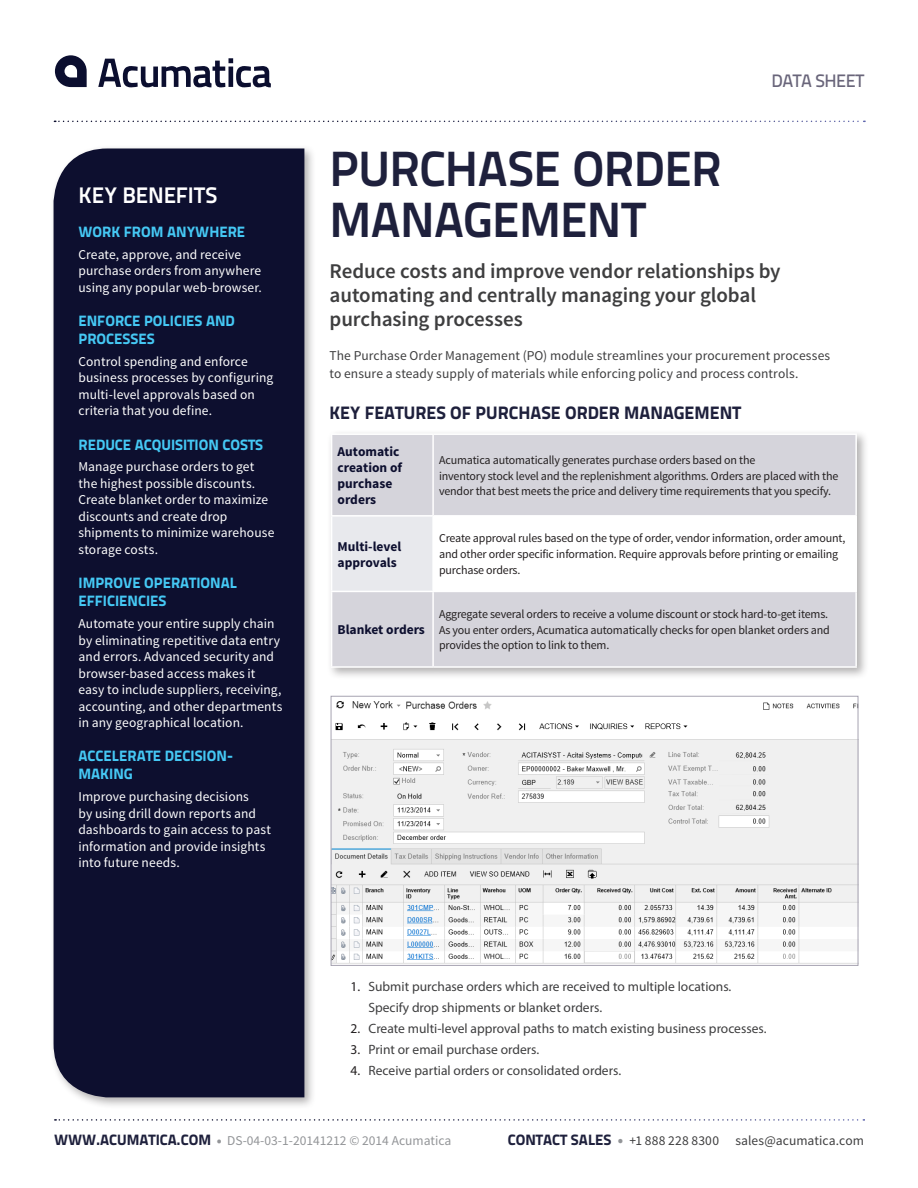
<style>
.page{position:relative;width:918px;height:1188px;background:#fff}
.page>*{position:absolute;margin:0;border:0;box-sizing:border-box;transform-origin:0 0}
.Body_Copy{font:49.5px/51px "Titillium Text 25 L 800 wt";letter-spacing:-.015em;color:#1e203c}
.Sidebar_Header{font:22.5px "Titillium Text 25 L 800 wt";letter-spacing:-.01em;color:#fff}
.Purple_Intro_Text{font:600 21px/24px "Source Sans Pro";letter-spacing:-.005em;color:#3e3e3f}
.Purple_Subhead{font:18px "Titillium Text 25 L 999 wt";color:#1e203c}
.t1{font:18px "Titillium Text 25 L 600 wt";letter-spacing:-.025em;color:#69657a}
.Sidebar_Blue_Subhead{font:15px/18px "Titillium Text 25 L 999 wt";color:#45c8f4}
.Sidebar_Body_Copy{font:13.5px/16.5px "Source Sans Pro";letter-spacing:.005em;color:#fff}
.t2{font:13.5px/21px "Myriad Pro";color:#3e3e3f}
.Body_Copy-2{font:13.5px/18px "Source Sans Pro";letter-spacing:.005em;color:#3e3e3f}
.Table_Left_Column{font:700 13.5px/15.8px "Source Sans Pro";color:#0d0f2f}
.t3{font:13.5px "Source Sans Pro";color:#939598}
.Table_Right_Column{font:12px/15.8px "Source Sans Pro";letter-spacing:-.015em;color:#231f20}
.s1{color:#231f20}
.s2{font-family:"Titillium Text 25 L 999 wt";font-size:15px;color:#1e203c}
.s3{font-weight:900}
.s4{font-weight:900;font-size:15px;color:#939598}
</style>
<div class="page">
<svg style="left:55px;top:55px;width:32px;height:32px"></svg>
<svg style="left:98px;top:58px;width:173px;height:29px"></svg>
<svg style="left:54px;top:121px;width:811px;height:1px"></svg>
<svg style="left:55px;top:1119px;width:809px;height:2px"></svg>
<div style="left:49px;top:144px;width:267px;height:966px;background:#231f20;opacity:.35"></div>
<div style="left:54px;top:148px;width:250px;height:949px;background:#0d0f2f"></div>
<div style="left:327px;top:429px;width:542px;height:251px;background:#231f20;opacity:.35"></div>
<div style="left:332px;top:435px;width:523px;height:231px;background:#d5d4db"></div>
<div style="left:332px;top:516px;width:101px;height:75px;background:#e8e9ed"></div>
<div style="left:433px;top:516px;width:423px;height:75px;background:#fff"></div>
<hr style="left:331px;top:517px;width:1px;height:74px;background:#fff">
<hr style="left:432px;top:517px;width:2px;height:74px;background:#fff">
<hr style="left:855px;top:517px;width:2px;height:74px;background:#fff">
<hr style="left:331px;top:591px;width:102px;height:1px;background:#fff">
<hr style="left:331px;top:592px;width:1px;height:74px;background:#fff">
<hr style="left:433px;top:591px;width:424px;height:1px;background:#fff">
<hr style="left:432px;top:592px;width:2px;height:74px;background:#fff">
<hr style="left:855px;top:592px;width:2px;height:74px;background:#fff">
<hr style="left:331px;top:666px;width:102px;height:2px;background:#fff">
<hr style="left:433px;top:666px;width:424px;height:2px;background:#fff">
<hr style="left:331px;top:433px;width:102px;height:2px;background:#fff">
<hr style="left:331px;top:435px;width:1px;height:80px;background:#fff">
<hr style="left:433px;top:433px;width:424px;height:2px;background:#fff">
<hr style="left:432px;top:435px;width:2px;height:80px;background:#fff">
<hr style="left:855px;top:435px;width:2px;height:80px;background:#fff">
<hr style="left:331px;top:515px;width:102px;height:2px;background:#fff">
<hr style="left:433px;top:515px;width:424px;height:2px;background:#fff">
<img style="left:333px;top:701px;width:523px;height:263px">
<div style="left:331px;top:696px;width:527px;height:270px;border:1px solid #a6a3b1"></div>
<p class="Sidebar_Header" style="left:79px;top:177px;width:141px">KEY BENEFITS</p>
<p class="Sidebar_Blue_Subhead" style="left:79px;top:222px;width:168px">WORK FROM ANYWHERE</p>
<p class="Sidebar_Body_Copy" style="left:79px;top:246px;width:185px">Create, approve, and receive purchase orders from anywhere using any popular web-browser.</p>
<p class="Sidebar_Blue_Subhead" style="left:79px;top:311px;width:158px">ENFORCE POLICIES AND<br>PROCESSES</p>
<p class="Sidebar_Body_Copy" style="left:79px;top:353px;width:196px">Control spending and enforce business processes by configuring multi-level approvals based on criteria that you define.</p>
<p class="Sidebar_Blue_Subhead" style="left:79px;top:434px;width:186px">REDUCE ACQUISITION COSTS</p>
<p class="Sidebar_Body_Copy" style="left:79px;top:459px;width:197px">Manage purchase orders to get the highest possible discounts.<br>Create blanket order to maximize discounts and create drop shipments to minimize warehouse storage costs.</p>
<p class="Sidebar_Blue_Subhead" style="left:79px;top:573px;width:160px">IMPROVE OPERATIONAL<br>EFFICIENCIES</p>
<p class="Sidebar_Body_Copy" style="left:79px;top:616px;width:205px">Automate your entire supply chain by eliminating repetitive data entry and errors. Advanced security and browser-based access makes it easy to include suppliers, receiving, accounting, and other departments in any geographical location.</p>
<p class="Sidebar_Blue_Subhead" style="left:79px;top:746px;width:157px">ACCELERATE DECISION-<br>MAKING</p>
<p class="Sidebar_Body_Copy" style="left:79px;top:789px;width:194px">Improve purchasing decisions<br>by using drill down reports and dashboards to gain access to past information and provide insights into future needs.</p>
<h3 class="t1" style="left:771px;top:67px;width:95px">DATA SHEET</h3>
<p class="Body_Copy" style="left:330px;top:140px;width:394px">PURCHASE ORDER<br>MANAGEMENT</p>
<p class="Purple_Intro_Text" style="left:330px;top:259px;width:453px">Reduce costs and improve vendor relationships by automating and centrally managing your global purchasing processes</p>
<p class="Body_Copy-2" style="left:330px;top:347px;width:502px">The Purchase Order Management (PO) module streamlines your procurement processes to ensure a steady supply of materials while enforcing policy and process controls.</p>
<p class="Purple_Subhead" style="left:330px;top:399px;width:413px">KEY FEATURES OF PURCHASE ORDER MANAGEMENT</p>
<p class="Table_Left_Column" style="left:338px;top:445px;width:66px">Automatic creation of purchase orders</p>
<p class="Table_Right_Column" style="left:439px;top:452px;width:401px">Acumatica automatically generates purchase orders based on the<br>inventory stock level and the replenishment algorithms. Orders are placed with the vendor that best meets the price and delivery time requirements that you specify.</p>
<p class="Table_Left_Column" style="left:338px;top:539px;width:65px">Multi-level approvals</p>
<p class="Table_Right_Column" style="left:439px;top:531px;width:408px">Create approval rules based on the type of order, vendor information, order amount, and other order specific information. Require approvals before printing or emailing purchase orders.</p>
<p class="Table_Left_Column" style="left:338px;top:622px;width:89px">Blanket orders</p>
<p class="Table_Right_Column" style="left:439px;top:606px;width:392px">Aggregate several orders to receive a volume discount or stock hard-to-get items.<br>As you enter orders, Acumatica automatically checks for open blanket orders and provides the option to link to them.</p>
<p class="t2" style="left:369px;top:976px;width:364px;text-indent:-18px"><span class="s1">1.</span> Submit purchase orders which are received to multiple locations.<br>Specify drop shipments or blanket orders.</p>
<p class="t2" style="left:351px;top:1018px;width:417px"><span class="s1">2.</span> Create multi-level approval paths to match existing business processes.</p>
<p class="t2" style="left:351px;top:1039px;width:190px"><span class="s1">3.</span> Print or email purchase orders.</p>
<p class="t2" style="left:351px;top:1060px;width:272px"><span class="s1">4.</span> Receive partial orders or consolidated orders.</p>
<p class="t3" style="left:54px;top:1132px;width:399px"><span class="s2">WWW.ACUMATICA.COM</span> <span class="s3">•</span> DS-04-03-1-20141212 © 2014 Acumatica</p>
<p class="Body_Copy-2" style="left:508px;top:1132px;width:358px"><span class="s2">CONTACT SALES</span> <span class="s4">•</span> +1 888 228 8300 sales@acumatica.com</p>
</div>
